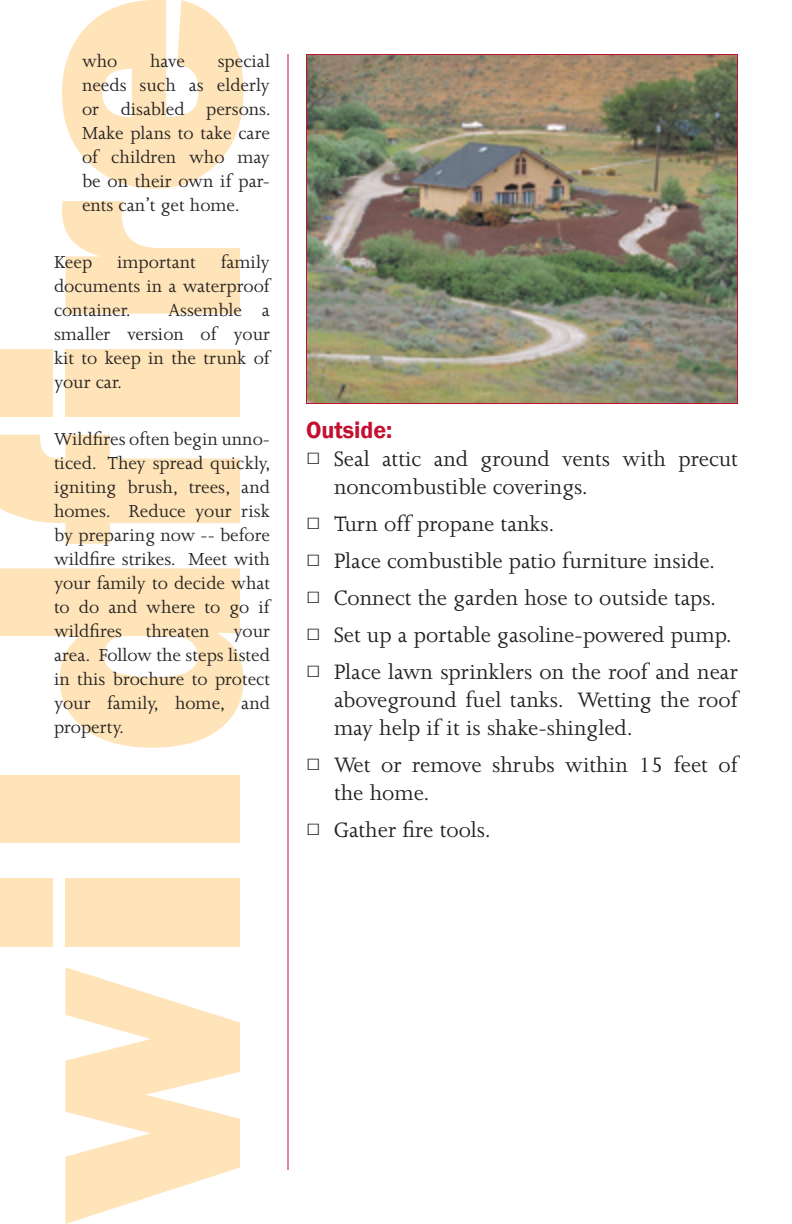
<style>
.page{position:relative;width:792px;height:1224px;background:#fff}
.page>*{position:absolute;margin:0;border:0;box-sizing:border-box;transform-origin:0 0}
.Body_Copy{font:24px/28px "Joanna MT Std";color:#231f20}
.Header_3{font:600 24px "Franklin Gothic";color:#c3102f}
.Body_Copy_for_bullet{font:20px/24px "Joanna MT Std";color:#231f20;text-align:justify}
.s1{font-family:"Franklin Gothic"}
</style>
<div class="page">
<svg style="left:65px;top:967px;width:175px;height:257px;fill:#fee4b8"></svg>
<div style="left:0;top:878px;width:52px;height:69px;background:#fee4b8"></div>
<div style="left:65px;top:878px;width:175px;height:69px;background:#fee4b8"></div>
<div style="left:0;top:775px;width:240px;height:67px;background:#fee4b8"></div>
<svg style="left:0;top:568px;width:244px;height:180px;fill:#fee4b8"></svg>
<svg style="left:104px;top:636px;width:94px;height:41px"></svg>
<svg style="left:0;top:435px;width:240px;height:109px"></svg>
<div style="left:0;top:350px;width:53px;height:67px;background:#fee4b8"></div>
<div style="left:65px;top:350px;width:175px;height:67px;background:#fee4b8"></div>
<svg style="left:62px;top:201px;width:178px;height:113px"></svg>
<svg style="left:62px;top:0;width:182px;height:189px"></svg>
<hr style="left:288px;top:54px;width:1px;height:1116px;background:#c3102f">
<img style="left:308px;top:56px;width:428px;height:346px">
<div style="left:306px;top:54px;width:432px;height:350px;border:1px solid #c3102f"></div>
<p class="Body_Copy_for_bullet" style="left:82px;top:49px;width:190px;text-indent:136px">special needs such as elderly or disabled persons.<br>Make plans to take care of children who may be on their own if par&shy;ents can’t get home.</p>
<p class="Body_Copy_for_bullet" style="left:54px;top:250px;width:217px">Keep important family documents in a waterproof container.</p>
<p class="Body_Copy_for_bullet" style="left:82px;top:49px;width:37px">who</p>
<p class="Body_Copy_for_bullet" style="left:150px;top:49px;width:36px">have</p>
<p class="Body_Copy_for_bullet" style="left:54px;top:298px;width:218px;text-indent:115px">Assemble a smaller version of your kit to keep in the trunk of your car.</p>
<p class="Body_Copy_for_bullet" style="left:54px;top:427px;width:218px">Wildfires often begin unno&shy;ticed. They spread quickly, igniting brush, trees, and homes. Reduce your risk by preparing now -- before wildfire strikes. Meet with your family to decide what to do and where to go if wildfires threaten your area. Follow the steps listed in this brochure to protect your family, home, and property.</p>
<p class="Header_3" style="left:306px;top:415px;width:88px">Outside:</p>
<p class="Body_Copy" style="left:334px;top:445px;width:405px;text-indent:-28px"><span class="s1">□</span> Seal attic and ground vents with precut noncombustible coverings.</p>
<p class="Body_Copy" style="left:306px;top:510px;width:250px"><span class="s1">□</span> Turn off propane tanks.</p>
<p class="Body_Copy" style="left:306px;top:547px;width:411px"><span class="s1">□</span> Place combustible patio furniture inside.</p>
<p class="Body_Copy" style="left:306px;top:584px;width:412px"><span class="s1">□</span> Connect the garden hose to outside taps.</p>
<p class="Body_Copy" style="left:306px;top:621px;width:427px"><span class="s1">□</span> Set up a portable gasoline-powered pump.</p>
<p class="Body_Copy" style="left:334px;top:658px;width:405px;text-align:justify;text-indent:-28px"><span class="s1">□</span> Place lawn sprinklers on the roof and near aboveground fuel tanks. Wetting the roof may help if it is shake-shingled.</p>
<p class="Body_Copy" style="left:334px;top:751px;width:405px;text-indent:-28px"><span class="s1">□</span> Wet or remove shrubs within 15 feet of the home.</p>
<p class="Body_Copy" style="left:306px;top:816px;width:186px"><span class="s1">□</span> Gather fire tools.</p>
</div>
